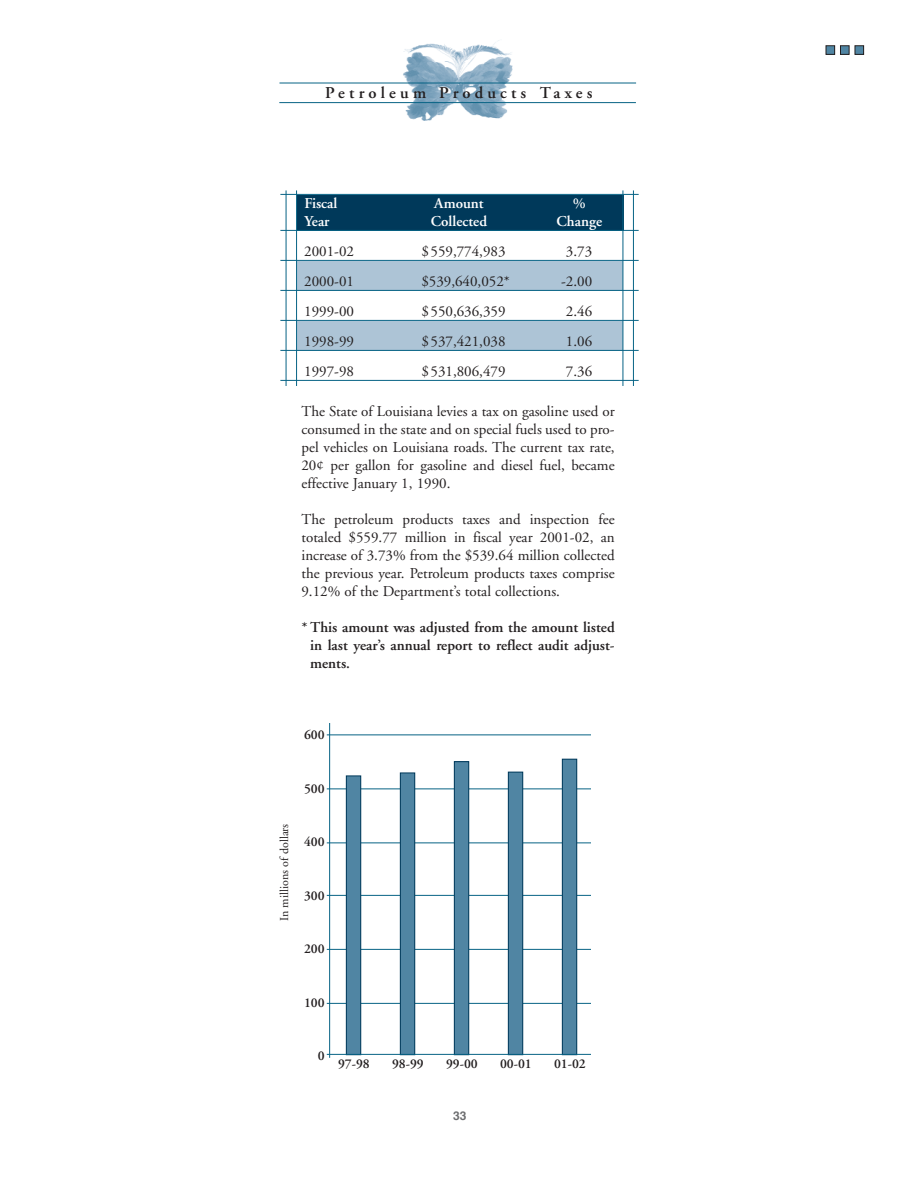
<style>
.page{position:relative;width:918px;height:1188px;background:#fff}
.page>*{position:absolute;margin:0;border:0;box-sizing:border-box;transform-origin:0 0}
.t1{font:600 16.5px "Adobe Garamond";letter-spacing:.255em;color:#231f20}
.t2{font:15px/18px "Adobe Garamond";color:#231f20;text-align:justify}
.t3{font:600 15px/18px "Adobe Garamond";color:#231f20;text-align:justify}
.t4{font:600 15px "Adobe Garamond";color:#fff}
.t5{font:600 13.5px "Adobe Garamond";color:#231f20}
.t6{font:12px "Adobe Garamond";color:#231f20}
.t7{font:700 12px "Helvetica";color:#6d6e70}
</style>
<div class="page">
<div style="left:840px;top:46px;width:9px;height:8px;background:#5085a3"></div>
<div style="left:840px;top:45px;width:10px;height:10px;border:1px solid #231f20"></div>
<div style="left:826px;top:46px;width:9px;height:8px;background:#5085a3"></div>
<div style="left:826px;top:45px;width:9px;height:10px;border:1px solid #231f20"></div>
<div style="left:855px;top:46px;width:9px;height:8px;background:#5085a3"></div>
<div style="left:855px;top:45px;width:9px;height:10px;border:1px solid #231f20"></div>
<img style="left:398px;top:40px;width:117px;height:81px">
<hr style="left:279px;top:83px;width:357px;height:1px;background:#076385">
<hr style="left:279px;top:102px;width:357px;height:1px;background:#076385">
<div style="left:297px;top:195px;width:327px;height:36px;background:#00395a"></div>
<div style="left:297px;top:261px;width:326px;height:30px;background:#adc4d6"></div>
<div style="left:297px;top:321px;width:326px;height:29px;background:#adc4d6"></div>
<hr style="left:280px;top:194px;width:359px;height:1px;background:#076385">
<hr style="left:280px;top:230px;width:359px;height:1px;background:#076385">
<hr style="left:280px;top:260px;width:359px;height:1px;background:#076385">
<hr style="left:280px;top:290px;width:359px;height:1px;background:#076385">
<hr style="left:280px;top:320px;width:359px;height:1px;background:#076385">
<hr style="left:280px;top:350px;width:359px;height:1px;background:#076385">
<hr style="left:280px;top:380px;width:359px;height:1px;background:#076385">
<hr style="left:633px;top:190px;width:1px;height:196px;background:#076385">
<hr style="left:623px;top:190px;width:1px;height:196px;background:#076385">
<hr style="left:296px;top:190px;width:1px;height:196px;background:#076385">
<hr style="left:286px;top:190px;width:1px;height:196px;background:#076385">
<hr style="left:327px;top:1003px;width:264px;height:1px;background:#076385">
<hr style="left:327px;top:949px;width:264px;height:1px;background:#076385">
<hr style="left:327px;top:895px;width:264px;height:1px;background:#076385">
<hr style="left:327px;top:843px;width:264px;height:1px;background:#076385">
<hr style="left:327px;top:789px;width:264px;height:1px;background:#076385">
<hr style="left:327px;top:735px;width:264px;height:1px;background:#076385">
<div style="left:346px;top:776px;width:15px;height:279px;background:#5085a3"></div>
<div style="left:346px;top:776px;width:15px;height:279px;border:1px solid #00395a"></div>
<div style="left:400px;top:773px;width:15px;height:282px;background:#5085a3"></div>
<div style="left:400px;top:773px;width:15px;height:282px;border:1px solid #00395a"></div>
<div style="left:454px;top:762px;width:15px;height:293px;background:#5085a3"></div>
<div style="left:454px;top:761px;width:15px;height:294px;border:1px solid #00395a"></div>
<div style="left:508px;top:772px;width:15px;height:283px;background:#5085a3"></div>
<div style="left:508px;top:772px;width:15px;height:283px;border:1px solid #00395a"></div>
<div style="left:562px;top:759px;width:15px;height:296px;background:#5085a3"></div>
<div style="left:562px;top:759px;width:15px;height:296px;border:1px solid #00395a"></div>
<hr style="left:329px;top:723px;width:1px;height:335px;background:#076385">
<hr style="left:327px;top:1054px;width:264px;height:1px;background:#076385">
<p class="t1" style="left:325px;top:86px;width:269px">Petroleum Products Taxes</p>
<p class="t4" style="left:304px;top:197px;width:35px">Fiscal</p>
<p class="t4" style="left:434px;top:197px;width:51px">Amount</p>
<p class="t4" style="left:573px;top:197px;width:15px">%</p>
<p class="t4" style="left:304px;top:215px;width:27px">Year</p>
<p class="t4" style="left:431px;top:215px;width:58px">Collected</p>
<p class="t4" style="left:557px;top:215px;width:47px">Change</p>
<p class="t2" style="left:304px;top:244px;width:51px">2001-02</p>
<p class="t2" style="left:421px;top:244px;width:86px">$559,774,983</p>
<p class="t2" style="left:566px;top:244px;width:28px">3.73</p>
<p class="t2" style="left:304px;top:274px;width:51px">2000-01</p>
<p class="t2" style="left:421px;top:274px;width:90px">$539,640,052*</p>
<p class="t2" style="left:561px;top:274px;width:33px">-2.00</p>
<p class="t2" style="left:304px;top:304px;width:51px">1999-00</p>
<p class="t2" style="left:421px;top:304px;width:86px">$550,636,359</p>
<p class="t2" style="left:566px;top:304px;width:28px">2.46</p>
<p class="t2" style="left:304px;top:334px;width:51px">1998-99</p>
<p class="t2" style="left:421px;top:334px;width:86px">$537,421,038</p>
<p class="t2" style="left:566px;top:334px;width:28px">1.06</p>
<p class="t2" style="left:304px;top:364px;width:51px">1997-98</p>
<p class="t2" style="left:421px;top:364px;width:86px">$531,806,479</p>
<p class="t2" style="left:566px;top:364px;width:28px">7.36</p>
<p class="t2" style="left:302px;top:404px;width:315px">The State of Louisiana levies a tax on gasoline used or consumed in the state and on special fuels used to pro&shy;pel vehicles on Louisiana roads. The current tax rate, 20¢ per gallon for gasoline and diesel fuel, became effective January 1, 1990.</p>
<p class="t2" style="left:302px;top:512px;width:315px">The petroleum products taxes and inspection fee totaled $559.77 million in fiscal year 2001-02, an increase of 3.73% from the $539.64 million collected the previous year. Petroleum products taxes comprise 9.12% of the Department’s total collections.</p>
<p class="t3" style="left:310px;top:620px;width:306px;text-indent:-9px">* This amount was adjusted from the amount listed in last year’s annual report to reflect audit adjust&shy;ments.</p>
<p class="t5" style="left:304px;top:729px;width:22px">600</p>
<p class="t6" style="left:279px;top:921px;width:99px;rotate:-90deg">In millions of dollars</p>
<p class="t5" style="left:304px;top:783px;width:22px">500</p>
<p class="t5" style="left:304px;top:836px;width:22px">400</p>
<p class="t5" style="left:304px;top:890px;width:22px">300</p>
<p class="t5" style="left:304px;top:944px;width:22px">200</p>
<p class="t5" style="left:304px;top:997px;width:22px">100</p>
<p class="t5" style="left:318px;top:1051px;width:8px">0</p>
<p class="t5" style="left:338px;top:1058px;width:33px">97-98</p>
<p class="t5" style="left:392px;top:1058px;width:33px">98-99</p>
<p class="t5" style="left:446px;top:1058px;width:33px">99-00</p>
<p class="t5" style="left:500px;top:1058px;width:33px">00-01</p>
<p class="t5" style="left:554px;top:1058px;width:33px">01-02</p>
<p class="t7" style="left:453px;top:1111px;width:15px">33</p>
</div>
